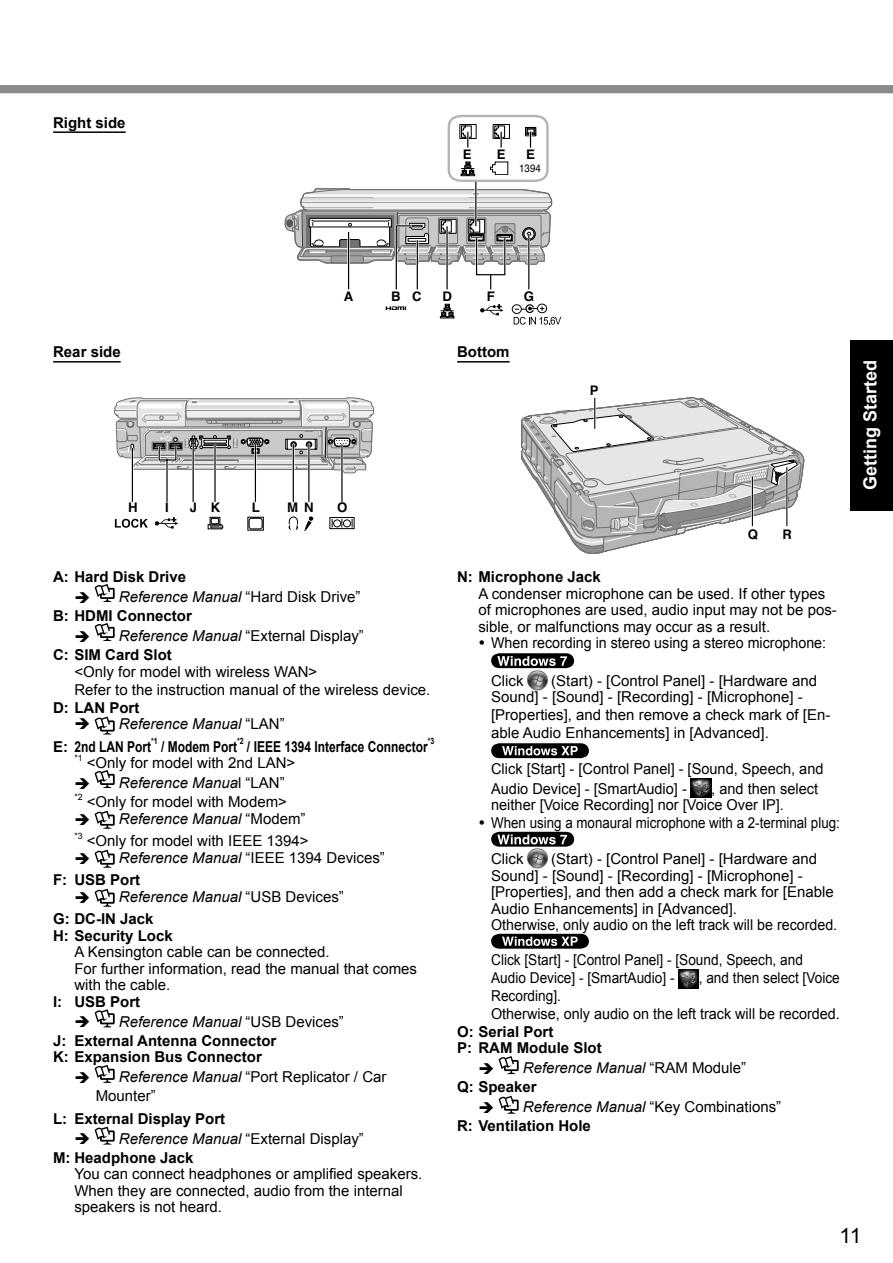
<style>
.page{position:relative;width:893px;height:1263px;background:#fff}
.page>*{position:absolute;margin:0;border:0;box-sizing:border-box;transform-origin:0 0}
.t1{font:21px "Arial";color:#000}
.t2{font:700 18px "Arial";color:#fff}
.t3{font:15px/16.5px "Arial";color:#000}
.t4{font:700 15px/18.8px "Arial";color:#000}
.t5{font:italic 15px/18.8px "Arial";color:#000}
.t6{font:15px/18px "Arial";color:#000;scale:.91 1}
.t7{font:15px "Arial";color:#000;scale:.89 1}
.t8{font:15px "Arial";color:#000;scale:.95 1}
.t9{font:700 15px "Arial";color:#000;scale:.8 1}
.t10{font:700 13.2px "Helvetica";color:#040000}
.t11{font:10.8px "Helvetica";color:#040000;scale:.9 1}
.t12{font:700 8.7px "Arial";color:#000;scale:.8 1}
.t13{font:8.7px "Arial";color:#000}
.s1{font-style:normal}
.s2{font-weight:700;font-style:normal}
.s3{font-style:italic}
.s4{font-weight:700}
.s5{font-weight:400;font-style:italic}
.s6{font-weight:400}
</style>
<div class="page">
<div style="left:850px;top:340px;width:43px;height:170px;background:#000"></div>
<div style="left:0;top:85px;width:893px;height:8px;background:#898989"></div>
<hr style="left:53px;top:131px;width:73px;height:2px;background:#000">
<svg style="left:285px;top:115px;width:276px;height:210px"></svg>
<svg style="left:114px;top:397px;width:260px;height:134px"></svg>
<svg style="left:521px;top:397px;width:283px;height:157px"></svg>
<hr style="left:53px;top:361px;width:68px;height:2px;background:#000">
<hr style="left:457px;top:361px;width:53px;height:2px;background:#000">
<svg style="left:95px;top:584px;width:20px;height:18px"></svg>
<svg style="left:95px;top:623px;width:20px;height:18px"></svg>
<svg style="left:95px;top:716px;width:20px;height:18px"></svg>
<svg style="left:95px;top:770px;width:20px;height:18px"></svg>
<svg style="left:95px;top:811px;width:20px;height:18px"></svg>
<svg style="left:95px;top:850px;width:20px;height:18px"></svg>
<svg style="left:95px;top:889px;width:20px;height:18px"></svg>
<svg style="left:95px;top:1009px;width:20px;height:18px"></svg>
<svg style="left:95px;top:1065px;width:20px;height:18px"></svg>
<svg style="left:95px;top:1126px;width:20px;height:18px"></svg>
<svg style="left:491px;top:653px;width:83px;height:15px"></svg>
<img style="left:528px;top:670px;width:19px;height:20px">
<svg style="left:491px;top:743px;width:98px;height:15px"></svg>
<img style="left:691px;top:778px;width:20px;height:19px">
<svg style="left:491px;top:832px;width:83px;height:15px"></svg>
<img style="left:528px;top:849px;width:19px;height:20px">
<svg style="left:491px;top:934px;width:98px;height:15px"></svg>
<img style="left:678px;top:970px;width:21px;height:19px">
<svg style="left:499px;top:1056px;width:20px;height:18px"></svg>
<svg style="left:499px;top:1096px;width:20px;height:18px"></svg>
<p class="t4" style="left:53px;top:114px;width:74px">Right side</p>
<p class="t10" style="left:463px;top:144px;width:10px">E</p>
<p class="t10" style="left:497px;top:144px;width:10px">E</p>
<p class="t10" style="left:526px;top:144px;width:10px">E</p>
<p class="t11" style="left:519px;top:160px;width:26px">1394</p>
<p class="t10" style="left:442px;top:285px;width:11px">D</p>
<p class="t10" style="left:524px;top:285px;width:12px">G</p>
<p class="t10" style="left:344px;top:285px;width:11px">A</p>
<p class="t10" style="left:391px;top:285px;width:32px">B C</p>
<p class="t10" style="left:487px;top:285px;width:10px">F</p>
<p class="t4" style="left:53px;top:343px;width:69px">Rear side</p>
<p class="t4" style="left:457px;top:343px;width:54px">Bottom</p>
<p class="t10" style="left:128px;top:497px;width:11px">H</p>
<p class="t10" style="left:165px;top:497px;width:5px">I</p>
<p class="t10" style="left:190px;top:497px;width:32px">J K</p>
<p class="t10" style="left:252px;top:497px;width:10px">L</p>
<p class="t10" style="left:287px;top:497px;width:28px">M N</p>
<p class="t10" style="left:337px;top:497px;width:12px">O</p>
<p class="t10" style="left:590px;top:380px;width:10px">P</p>
<p class="t10" style="left:748px;top:523px;width:12px">Q</p>
<p class="t10" style="left:782px;top:523px;width:11px">R</p>
<p class="t4" style="left:53px;top:568px;width:134px">A: Hard Disk Drive</p>
<p class="t5" style="left:53px;top:588px;width:309px;text-indent:21px">➔ Reference Manual <span class="s1">“Hard Disk Drive”<br></span><span class="s2">B: HDMI Connector</span></p>
<p class="t3" style="left:53px;top:627px;width:312px;line-height:18.8px;text-indent:21px">➔ <span class="s3">Reference Manual</span> “External Display”<br><span class="s4">C: SIM Card Slot</span></p>
<p class="t3" style="left:74px;top:662px;width:357px;line-height:18px">&lt;Only for model with wireless WAN&gt;<br>Refer to the instruction manual of the wireless device.</p>
<p class="t4" style="left:53px;top:698px;width:88px">D: LAN Port</p>
<p class="t5" style="left:53px;top:713px;width:233px;line-height:22.5px;text-indent:21px">➔ Reference Manual <span class="s1">“LAN”<br></span><span class="s2">E: 2nd LAN Port</span></p>
<p class="t12" style="left:151px;top:735px;width:10px">*1</p>
<p class="t9" style="left:161px;top:736px;width:97px">/ Modem Port</p>
<p class="t12" style="left:237px;top:735px;width:10px">*2</p>
<p class="t9" style="left:247px;top:736px;width:227px">/ IEEE 1394 Interface Connector</p>
<p class="t12" style="left:428px;top:735px;width:10px">*3</p>
<p class="t13" style="left:74px;top:752px;width:10px">*1</p>
<p class="t3" style="left:87px;top:755px;width:210px">&lt;Only for model with 2nd LAN&gt;</p>
<p class="t5" style="left:74px;top:774px;width:212px">➔ Reference Manua<span class="s1">l “LAN”</span></p>
<p class="t13" style="left:74px;top:791px;width:10px">*2</p>
<p class="t3" style="left:87px;top:794px;width:202px">&lt;Only for model with Modem&gt;</p>
<p class="t5" style="left:74px;top:810px;width:233px">➔ Reference Manual <span class="s1">“Modem”</span></p>
<p class="t13" style="left:74px;top:830px;width:10px">*3</p>
<p class="t3" style="left:87px;top:833px;width:223px">&lt;Only for model with IEEE 1394&gt;</p>
<p class="t3" style="left:53px;top:847px;width:333px;line-height:21.6px;text-indent:21px">➔ <span class="s3">Reference Manual</span> “IEEE 1394 Devices”<br><span class="s4">F: USB Port</span></p>
<p class="t5" style="left:53px;top:886px;width:292px;line-height:21.6px;text-indent:21px">➔ Reference Manual <span class="s1">“USB Devices”<br></span><span class="s2">G: DC-IN Jack</span></p>
<p class="t4" style="left:53px;top:926px;width:121px">H: Security Lock</p>
<p class="t3" style="left:74px;top:944px;width:344px">A Kensington cable can be connected.<br>For further information, read the manual that comes with the cable.</p>
<p class="t4" style="left:53px;top:992px;width:89px">I: USB Port</p>
<p class="t4" style="left:53px;top:1013px;width:292px;text-indent:21px">➔ <span class="s5">Reference Manual</span> <span class="s6">“USB Devices”<br></span>J: External Antenna Connector</p>
<p class="t4" style="left:53px;top:1048px;width:210px">K: Expansion Bus Connector</p>
<p class="t3" style="left:96px;top:1068px;width:292px;line-height:18.8px;text-indent:-21px">➔ <span class="s3">Reference Manual</span> “Port Replicator / Car<br>Mounter”</p>
<p class="t4" style="left:53px;top:1109px;width:174px">L: External Display Port</p>
<p class="t3" style="left:53px;top:1129px;width:312px;line-height:18.8px;text-indent:21px">➔ <span class="s3">Reference Manual</span> “External Display”<br><span class="s4">M: Headphone Jack</span></p>
<p class="t3" style="left:74px;top:1166px;width:349px">You can connect headphones or amplified speakers.<br>When they are connected, audio from the internal speakers is not heard.</p>
<p class="t4" style="left:457px;top:568px;width:145px">N: Microphone Jack</p>
<p class="t3" style="left:478px;top:585px;width:360px">A condenser microphone can be used. If other types of microphones are used, audio input may not be pos&shy;sible, or malfunctions may occur as a result.</p>
<p class="t8" style="left:478px;top:633px;width:368px">• When recording in stereo using a stereo microphone:</p>
<p class="t3" style="left:491px;top:672px;width:34px">Click</p>
<p class="t3" style="left:491px;top:672px;width:327px;text-indent:60px">(Start) - [Control Panel] - [Hardware and<br>Sound] - [Sound] - [Recording] - [Microphone] -</p>
<p class="t3" style="left:491px;top:706px;width:341px;line-height:18px">[Properties], and then remove a check mark of [En&shy;able Audio Enhancements] in [Advanced].</p>
<p class="t3" style="left:491px;top:759px;width:334px;line-height:19.5px">Click [Start] - [Control Panel] - [Sound, Speech, and<br>Audio Device] - [SmartAudio] -</p>
<p class="t3" style="left:491px;top:780px;width:328px;text-indent:220px">, and then select neither [Voice Recording] nor [Voice Over IP].</p>
<p class="t7" style="left:478px;top:813px;width:408px">• When using a monaural microphone with a 2-terminal plug:</p>
<p class="t3" style="left:491px;top:851px;width:34px">Click</p>
<p class="t3" style="left:491px;top:851px;width:348px;text-indent:60px">(Start) - [Control Panel] - [Hardware and Sound] - [Sound] - [Recording] - [Microphone] - [Properties], and then add a check mark for [Enable Audio Enhancements] in [Advanced].<br>Otherwise, only audio on the left track will be recorded.</p>
<p class="t6" style="left:491px;top:950px;width:344px">Click [Start] - [Control Panel] - [Sound, Speech, and<br>Audio Device] - [SmartAudio] -</p>
<p class="t6" style="left:699px;top:968px;width:156px">, and then select [Voice</p>
<p class="t6" style="left:491px;top:986px;width:385px">Recording].<br>Otherwise, only audio on the left track will be recorded.</p>
<p class="t4" style="left:457px;top:1023px;width:146px;line-height:16.5px">O: Serial Port<br>P: RAM Module Slot</p>
<p class="t5" style="left:457px;top:1059px;width:291px;text-indent:21px">➔ Reference Manual <span class="s1">“RAM Module”<br></span><span class="s2">Q: Speaker</span></p>
<p class="t3" style="left:457px;top:1098px;width:326px;line-height:18.9px;text-indent:21px">➔ <span class="s3">Reference Manual</span> “Key Combinations”<br><span class="s4">R: Ventilation Hole</span></p>
<p class="t2" style="left:858px;top:490px;width:132px;rotate:-90deg">Getting Started</p>
<h1 class="t1" style="left:839px;top:1221px;width:23px">11</h1>
</div>
